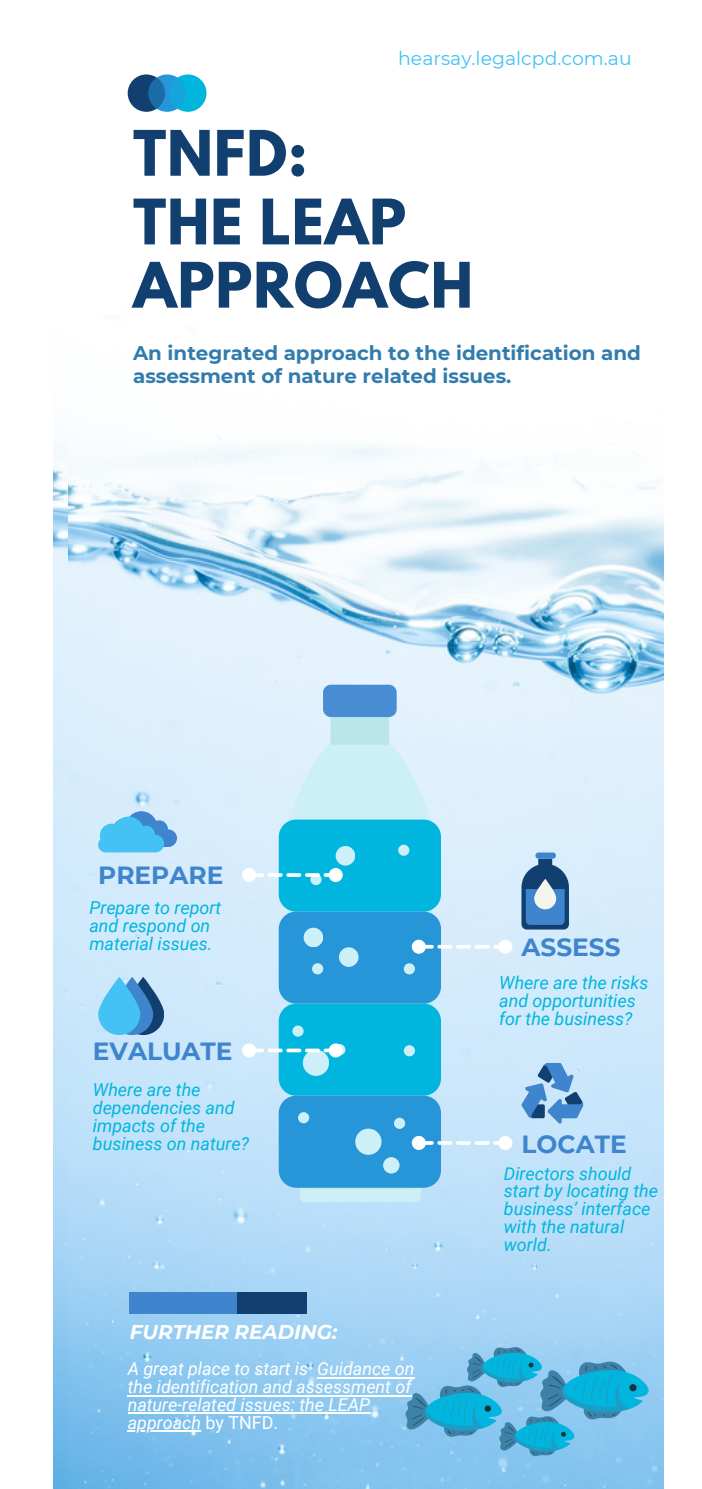
<style>
.page{position:relative;width:702px;height:1489px;background:#fff}
.page>*{position:absolute;margin:0;border:0;box-sizing:border-box;transform-origin:0 0}
.t1{font:700 55.5px "League Spartan";letter-spacing:.015em;color:#114070}
.t2{font:700 24.75px "Montserrat";color:#3e85ce}
.t3{font:700 19.75px/23px "Montserrat";color:#327cad}
.t4{font:italic 700 19.75px "Montserrat";color:#fff}
.t5{font:18.75px "Montserrat";color:#43c2f3}
.t6{font:italic 17.75px/17.8px "Roboto";color:#00b6de}
.t7{font:italic 17.75px/17.8px "Roboto";color:#fff}
.s1{font-style:normal}
</style>
<div class="page">
<img style="left:53px;top:445px;width:15px;height:1044px">
<img style="left:68px;top:76px;width:594px;height:1413px">
<svg style="left:122px;top:977px;width:42px;height:58px"></svg>
<svg style="left:111px;top:977px;width:42px;height:58px"></svg>
<svg style="left:98px;top:977px;width:42px;height:58px;background:#55c1f0"></svg>
<svg style="left:287px;top:741px;width:144px;height:80px;background:#d4effa"></svg>
<div style="left:330px;top:717px;width:59px;height:28px;background:#bae5eb"></div>
<div style="left:323px;top:685px;width:73px;height:32px;background:#488dd3;border-radius:8px"></div>
<div style="left:300px;top:1185px;width:121px;height:17px;background:#cdeff8;border-radius:5px"></div>
<div style="left:331px;top:796px;width:58px;height:27px;background:#cdeff8"></div>
<div style="left:323px;top:763px;width:74px;height:33px;background:#cdeff8;border-radius:8px"></div>
<div style="left:278px;top:819px;width:163px;height:92px;background:#00b6de;border-radius:17px"></div>
<div style="left:278px;top:1096px;width:163px;height:92px;background:#2696d9;border-radius:17px"></div>
<div style="left:128px;top:74px;width:37px;height:38px;background:#114070;border-radius:50%"></div>
<div style="left:169px;top:74px;width:37px;height:38px;background:#00b6de;border-radius:50%"></div>
<div style="left:148px;top:74px;width:38px;height:38px;background:#2696d9;border-radius:50%"></div>
<svg style="left:148px;top:78px;width:17px;height:31px"></svg>
<svg style="left:169px;top:78px;width:17px;height:31px"></svg>
<div style="left:498px;top:1136px;width:14px;height:14px;background:#fff;border-radius:50%"></div>
<div style="left:498px;top:940px;width:14px;height:14px;background:#fff;border-radius:50%"></div>
<div style="left:242px;top:1043px;width:14px;height:14px;background:#fff;border-radius:50%"></div>
<svg style="left:249px;top:835px;width:256px;height:341px"></svg>
<div style="left:242px;top:868px;width:14px;height:14px;background:#fff;border-radius:50%"></div>
<div style="left:328px;top:868px;width:14px;height:14px;background:#fff;border-radius:50%"></div>
<svg style="left:521px;top:1062px;width:62px;height:61px;background:#7faed9"></svg>
<svg style="left:521px;top:858px;width:47px;height:71px;background:#4275a8"></svg>
<svg style="left:534px;top:879px;width:22px;height:30px"></svg>
<div style="left:535px;top:852px;width:20px;height:6px;background:#3e85ce;border-radius:3px"></div>
<svg style="left:98px;top:811px;width:79px;height:41px;background:#69c1ee"></svg>
<div style="left:130px;top:1292px;width:177px;height:21px;background:#114070"></div>
<div style="left:130px;top:1292px;width:106px;height:21px;background:#3e85ce"></div>
<svg style="left:405px;top:1345px;width:243px;height:111px;background:#5eb8df"></svg>
<hr style="left:317px;top:1377px;width:97px;height:1px;background:#fff">
<hr style="left:128px;top:1395px;width:283px;height:1px;background:#fff">
<hr style="left:128px;top:1412px;width:242px;height:2px;background:#fff">
<hr style="left:128px;top:1430px;width:73px;height:2px;background:#fff">
<h2 class="t5" style="left:398px;top:47px;width:235px">hearsay.legalcpd.com.au</h2>
<p class="t1" style="left:133px;top:126px;width:176px">TNFD:</p>
<h1 class="t1" style="left:133px;top:194px;width:274px">THE LEAP</h1>
<h1 class="t1" style="left:133px;top:258px;width:341px">APPROACH</h1>
<p class="t3" style="left:133px;top:342px;width:509px">An integrated approach to the identification and assessment of nature related issues.</p>
<p class="t2" style="left:98px;top:860px;width:127px">PREPARE</p>
<p class="t6" style="left:89px;top:899px;width:133px">Prepare to report and respond on material issues.</p>
<p class="t2" style="left:93px;top:1035px;width:141px">EVALUATE</p>
<p class="t6" style="left:93px;top:1081px;width:157px">Where are the dependencies and impacts of the business on nature?</p>
<p class="t4" style="left:130px;top:1320px;width:209px">FURTHER READING:</p>
<p class="t7" style="left:128px;top:1360px;width:288px">A great place to start is Guidance on the identification and assessment of nature-related issues: the LEAP</p>
<h2 class="t7" style="left:128px;top:1414px;width:152px">approach <span class="s1">by TNFD.</span></h2>
<h4 class="t2" style="left:521px;top:932px;width:100px">ASSESS</h4>
<h2 class="t6" style="left:499px;top:974px;width:151px">Where are the risks and opportunities for the business?</h2>
<h1 class="t2" style="left:521px;top:1128px;width:107px">LOCATE</h1>
<p class="t6" style="left:503px;top:1164px;width:156px">Directors should start by locating the business’ interface with the natural world.</p>
</div>
